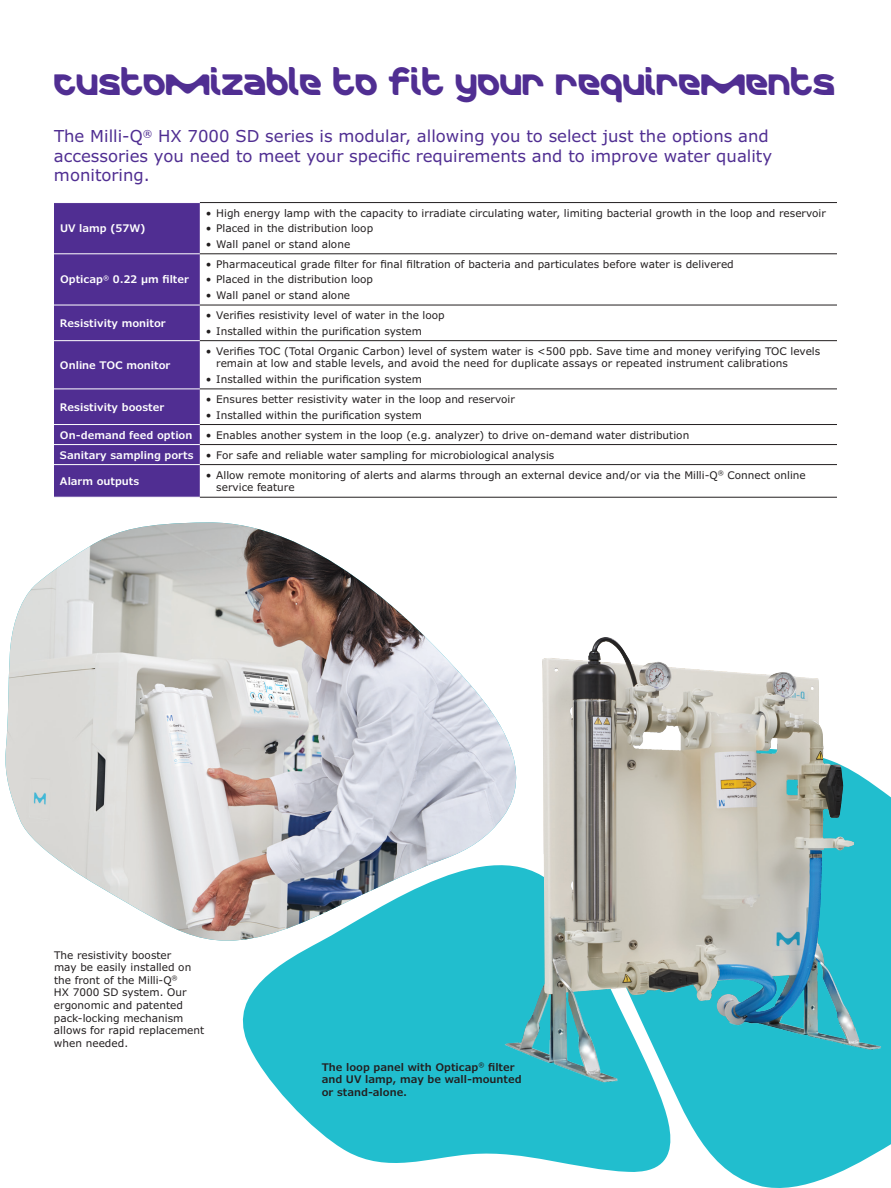
<style>
.page{position:relative;width:891px;height:1188px;background:#fff}
.page>*{position:absolute;margin:0;border:0;box-sizing:border-box;transform-origin:0 0}
.t1{font:30px "Merck";letter-spacing:-.01em;color:#502e92}
.t2{font:16.5px/19.5px "Verdana Pro";color:#502e92}
.t3{font:10.5px/12.6px "Verdana Pro";color:#231f20}
.t4{font:600 10.5px "Verdana Pro";color:#fff}
.t5{font:600 10.5px/12.6px "Verdana Pro";color:#231f20}
.s1{font-weight:600;color:#fff}
</style>
<div class="page">
<img style="left:5px;top:522px;width:453px;height:419px">
<svg style="left:228px;top:821px;width:230px;height:342px;fill:#21bece"></svg>
<div style="left:54px;top:203px;width:146px;height:294px;background:#502e92"></div>
<hr style="left:200px;top:253px;width:637px;height:1px;background:#231f20">
<hr style="left:200px;top:305px;width:637px;height:1px;background:#231f20">
<hr style="left:200px;top:340px;width:637px;height:1px;background:#231f20">
<hr style="left:200px;top:389px;width:637px;height:1px;background:#231f20">
<hr style="left:200px;top:424px;width:637px;height:1px;background:#231f20">
<hr style="left:200px;top:444px;width:637px;height:1px;background:#231f20">
<hr style="left:200px;top:464px;width:637px;height:1px;background:#231f20">
<hr style="left:200px;top:497px;width:637px;height:1px;background:#231f20">
<hr style="left:200px;top:202px;width:637px;height:1px;background:#231f20">
<hr style="left:54px;top:253px;width:146px;height:1px;background:#fff">
<hr style="left:54px;top:305px;width:146px;height:1px;background:#fff">
<hr style="left:54px;top:340px;width:146px;height:1px;background:#fff">
<hr style="left:54px;top:389px;width:146px;height:1px;background:#fff">
<hr style="left:54px;top:424px;width:146px;height:1px;background:#fff">
<hr style="left:54px;top:444px;width:146px;height:1px;background:#fff">
<hr style="left:54px;top:464px;width:146px;height:1px;background:#fff">
<img style="left:458px;top:637px;width:433px;height:551px">
<h1 class="t1" style="left:54px;top:67px;width:783px">Customizable to fit your requirements</h1>
<h2 class="t2" style="left:54px;top:127px;width:720px">The Milli-Q<sup>®</sup> HX 7000 SD series is modular, allowing you to select just the options and accessories you need to meet your specific requirements and to improve water quality monitoring.</h2>
<p class="t4" style="left:60px;top:222px;width:87px">UV lamp (57W)</p>
<p class="t3" style="left:206px;top:207px;width:622px">• High energy lamp with the capacity to irradiate circulating water, limiting bacterial growth in the loop and reservoir</p>
<p class="t3" style="left:206px;top:222px;width:169px">• Placed in the distribution loop</p>
<p class="t3" style="left:206px;top:238px;width:146px">• Wall panel or stand alone</p>
<p class="t4" style="left:60px;top:273px;width:130px">Opticap<sup>®</sup> 0.22 μm filter</p>
<p class="t4" style="left:60px;top:316px;width:107px">Resistivity monitor</p>
<p class="t4" style="left:60px;top:358px;width:112px">Online TOC monitor</p>
<p class="t4" style="left:60px;top:400px;width:106px">Resistivity booster</p>
<p class="t3" style="left:206px;top:258px;width:530px">• Pharmaceutical grade filter for final filtration of bacteria and particulates before water is delivered</p>
<p class="t3" style="left:206px;top:273px;width:169px">• Placed in the distribution loop</p>
<p class="t3" style="left:206px;top:289px;width:146px">• Wall panel or stand alone</p>
<p class="t3" style="left:206px;top:309px;width:241px">• Verifies resistivity level of water in the loop</p>
<p class="t3" style="left:206px;top:325px;width:218px">• Installed within the purification system</p>
<p class="t3" style="left:216px;top:345px;width:605px;text-indent:-10px">• Verifies TOC (Total Organic Carbon) level of system water is &lt;500 ppb. Save time and money verifying TOC levels remain at low and stable levels, and avoid the need for duplicate assays or repeated instrument calibrations</p>
<p class="t3" style="left:206px;top:373px;width:218px">• Installed within the purification system</p>
<p class="t3" style="left:206px;top:393px;width:311px">• Ensures better resistivity water in the loop and reservoir</p>
<p class="t3" style="left:206px;top:409px;width:218px">• Installed within the purification system</p>
<p class="t4" style="left:60px;top:428px;width:134px">On-demand feed option</p>
<p class="t3" style="left:60px;top:425px;width:631px;line-height:20.1px;text-indent:146px">• Enables another system in the loop (e.g. analyzer) to drive on-demand water distribution<br><span class="s1">Sanitary sampling ports</span> • For safe and reliable water sampling for microbiological analysis</p>
<p class="t4" style="left:60px;top:474px;width:81px">Alarm outputs</p>
<p class="t3" style="left:216px;top:469px;width:591px;text-indent:-11px">• Allow remote monitoring of alerts and alarms through an external device and/or via the Milli-Q<sup>®</sup> Connect online service feature</p>
<p class="t3" style="left:54px;top:949px;width:152px">The resistivity booster<br>may be easily installed on the front of the Milli-Q<sup>®<br></sup>HX 7000 SD system. Our ergonomic and patented pack-locking mechanism allows for rapid replacement when needed.</p>
<p class="t5" style="left:322px;top:1061px;width:201px">The loop panel with Opticap<sup>®</sup> filter and UV lamp, may be wall-mounted or stand-alone.</p>
</div>
